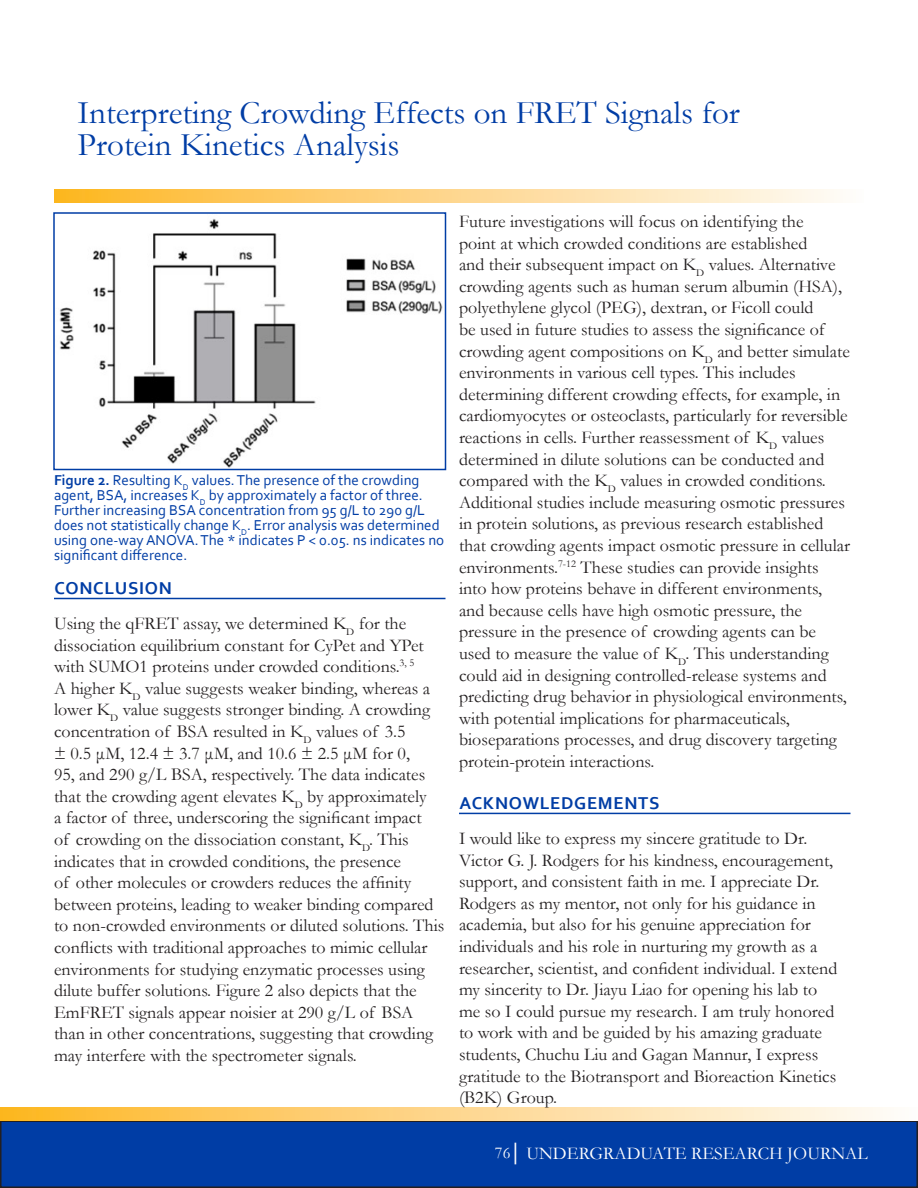
<style>
.page{position:relative;width:918px;height:1188px;background:#fff}
.page>*{position:absolute;margin:0;border:0;box-sizing:border-box;transform-origin:0 0}
.Figure-Table_Styles{font:33px/31.5px "Garamond";color:#003da5}
.Normal_Paragraph_Text_2{font:18px/21.6px "Garamond";color:#231f20}
.t1{font:18px "Garamond";color:#fff}
.Section_Headers{font:700 18px "Corbel";letter-spacing:.04em;color:#003da5}
.Figure-Table_Styles-2{font:15px/15px "Corbel";color:#003da5}
.s1{font-weight:700}
.s2{font-size:16.5px}
</style>
<div class="page">
<div style="left:1px;top:1121px;width:916px;height:66px;background:#003da5"></div>
<div style="left:0;top:1120px;width:918px;height:68px;border:2px solid #231f20"></div>
<svg style="left:0;top:1107px;width:887px;height:13px;background:#fdd78b"></svg>
<svg style="left:54px;top:189px;width:783px;height:13px;background:#fdd78b"></svg>
<hr style="left:54px;top:598px;width:392px;height:1px;background:#003da5">
<hr style="left:459px;top:813px;width:391px;height:1px;background:#003da5">
<img style="left:59px;top:219px;width:384px;height:248px">
<div style="left:53px;top:212px;width:393px;height:258px;border:2px solid #003da5"></div>
<p class="Figure-Table_Styles" style="left:78px;top:96px;width:664px">Interpreting Crowding Effects on FRET Signals for<br>Protein Kinetics Analysis</p>
<p class="Figure-Table_Styles-2" style="left:54px;top:473px;width:392px"><span class="s1">Figure 2.</span> Resulting K<sub>D</sub> values. The presence of the crowding agent, BSA, increases K<sub>D</sub> by approximately a factor of three.<br>Further increasing BSA concentration from 95 g/L to 290 g/L does not statistically change K<sub>D</sub>. Error analysis was determined using one-way ANOVA. The * indicates P &lt; 0.05. ns indicates no significant difference.</p>
<p class="Section_Headers" style="left:54px;top:577px;width:119px">CONCLUSION</p>
<p class="Normal_Paragraph_Text_2" style="left:54px;top:612px;width:392px">Using the qFRET assay, we determined K<sub>D</sub> for the dissociation equilibrium constant for CyPet and YPet with SUMO1 proteins under crowded conditions.<sup>3,</sup> <sup>5<br></sup>A higher K<sub>D</sub> value suggests weaker binding, whereas a lower K<sub>D</sub> value suggests stronger binding. A crowding concentration of BSA resulted in K<sub>D</sub> values of 3.5<br>± 0.5 μM, 12.4 ± 3.7 μM, and 10.6 ± 2.5 μM for 0,<br>95, and 290 g/L BSA, respectively. The data indicates that the crowding agent elevates K<sub>D</sub> by approximately<br>a factor of three, underscoring the significant impact<br>of crowding on the dissociation constant, K<sub>D</sub>. This indicates that in crowded conditions, the presence<br>of other molecules or crowders reduces the affinity between proteins, leading to weaker binding compared to non-crowded environments or diluted solutions. This conflicts with traditional approaches to mimic cellular environments for studying enzymatic processes using dilute buffer solutions. Figure 2 also depicts that the EmFRET signals appear noisier at 290 g/L of BSA than in other concentrations, suggesting that crowding may interfere with the spectrometer signals.</p>
<p class="Normal_Paragraph_Text_2" style="left:459px;top:210px;width:393px">Future investigations will focus on identifying the<br>point at which crowded conditions are established<br>and their subsequent impact on K<sub>D</sub> values. Alternative crowding agents such as human serum albumin (HSA), polyethylene glycol (PEG), dextran, or Ficoll could<br>be used in future studies to assess the significance of crowding agent compositions on K<sub>D</sub> and better simulate environments in various cell types. This includes determining different crowding effects, for example, in cardiomyocytes or osteoclasts, particularly for reversible reactions in cells. Further reassessment of K<sub>D</sub> values determined in dilute solutions can be conducted and compared with the K<sub>D</sub> values in crowded conditions.<br>Additional studies include measuring osmotic pressures in protein solutions, as previous research established that crowding agents impact osmotic pressure in cellular environments.<sup>7-12</sup> These studies can provide insights into how proteins behave in different environments, and because cells have high osmotic pressure, the pressure in the presence of crowding agents can be used to measure the value of K<sub>D</sub>. This understanding could aid in designing controlled-release systems and predicting drug behavior in physiological environments, with potential implications for pharmaceuticals, bioseparations processes, and drug discovery targeting protein-protein interactions.</p>
<p class="Section_Headers" style="left:459px;top:792px;width:202px">ACKNOWLEDGEMENTS</p>
<p class="Normal_Paragraph_Text_2" style="left:459px;top:827px;width:380px">I would like to express my sincere gratitude to Dr.<br>Victor G. J. Rodgers for his kindness, encouragement, support, and consistent faith in me. I appreciate Dr.<br>Rodgers as my mentor, not only for his guidance in academia, but also for his genuine appreciation for individuals and his role in nurturing my growth as a researcher, scientist, and confident individual. I extend my sincerity to Dr. Jiayu Liao for opening his lab to me so I could pursue my research. I am truly honored to work with and be guided by his amazing graduate students, Chuchu Liu and Gagan Mannur, I express gratitude to the Biotransport and Bioreaction Kinetics (B2K) Group.</p>
<p class="t1" style="left:495px;top:1141px;width:374px"><span class="s2">76</span>│ UNDERGRADUATE RESEARCH JOURNAL</p>
</div>
